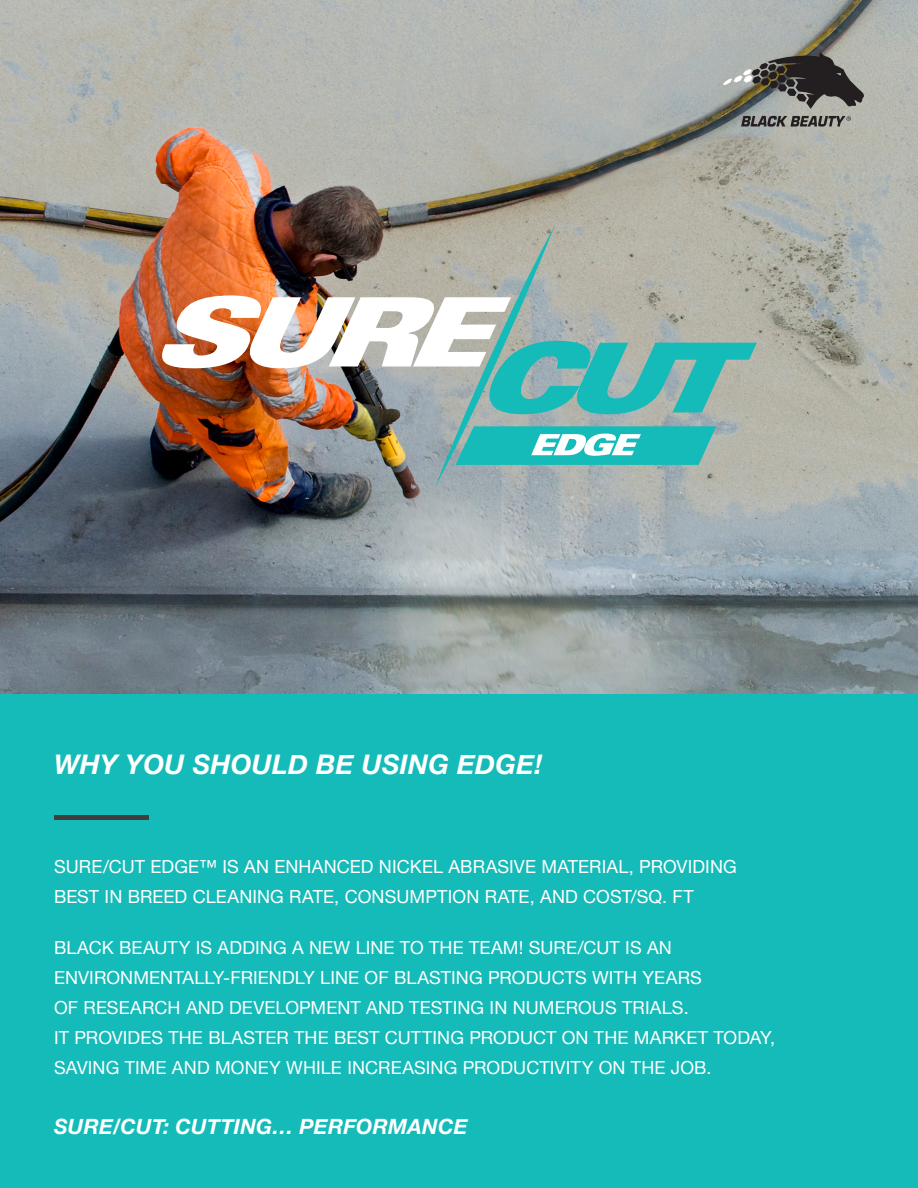
<style>
.page{position:relative;width:918px;height:1188px;background:#fff}
.page>*{position:absolute;margin:0;border:0;box-sizing:border-box;transform-origin:0 0}
.t1{font:italic 700 27px "Helvetica Neue";letter-spacing:.01em;color:#fff}
.t2{font:italic 700 21px "Helvetica Neue";letter-spacing:.01em;color:#fff}
.t3{font:18px/30px "Helvetica Neue";letter-spacing:.005em;color:#fff}
</style>
<div class="page">
<img style="left:0;top:0;width:918px;height:694px">
<div style="left:0;top:694px;width:918px;height:494px;background:#15bbb8"></div>
<svg style="left:723px;top:52px;width:143px;height:57px;background:#70706b"></svg>
<svg style="left:741px;top:116px;width:110px;height:11px"></svg>
<img style="left:161px;top:225px;width:596px;height:262px">
<hr style="left:54px;top:815px;width:94px;height:4px;background:#3e3e3f">
<p class="t1" style="left:54px;top:744px;width:490px">WHY YOU SHOULD BE USING EDGE!</p>
<p class="t3" style="left:54px;top:853px;width:684px">SURE/CUT EDGE™ IS AN ENHANCED NICKEL ABRASIVE MATERIAL, PROVIDING<br>BEST IN BREED CLEANING RATE, CONSUMPTION RATE, AND COST/SQ. FT</p>
<p class="t3" style="left:54px;top:934px;width:723px">BLACK BEAUTY IS ADDING A NEW LINE TO THE TEAM! SURE/CUT IS AN ENVIRONMENTALLY-FRIENDLY LINE OF BLASTING PRODUCTS WITH YEARS<br>OF RESEARCH AND DEVELOPMENT AND TESTING IN NUMEROUS TRIALS.<br>IT PROVIDES THE BLASTER THE BEST CUTTING PRODUCT ON THE MARKET TODAY, SAVING TIME AND MONEY WHILE INCREASING PRODUCTIVITY ON THE JOB.</p>
<p class="t2" style="left:54px;top:1110px;width:415px">SURE/CUT: CUTTING… PERFORMANCE</p>
</div>
